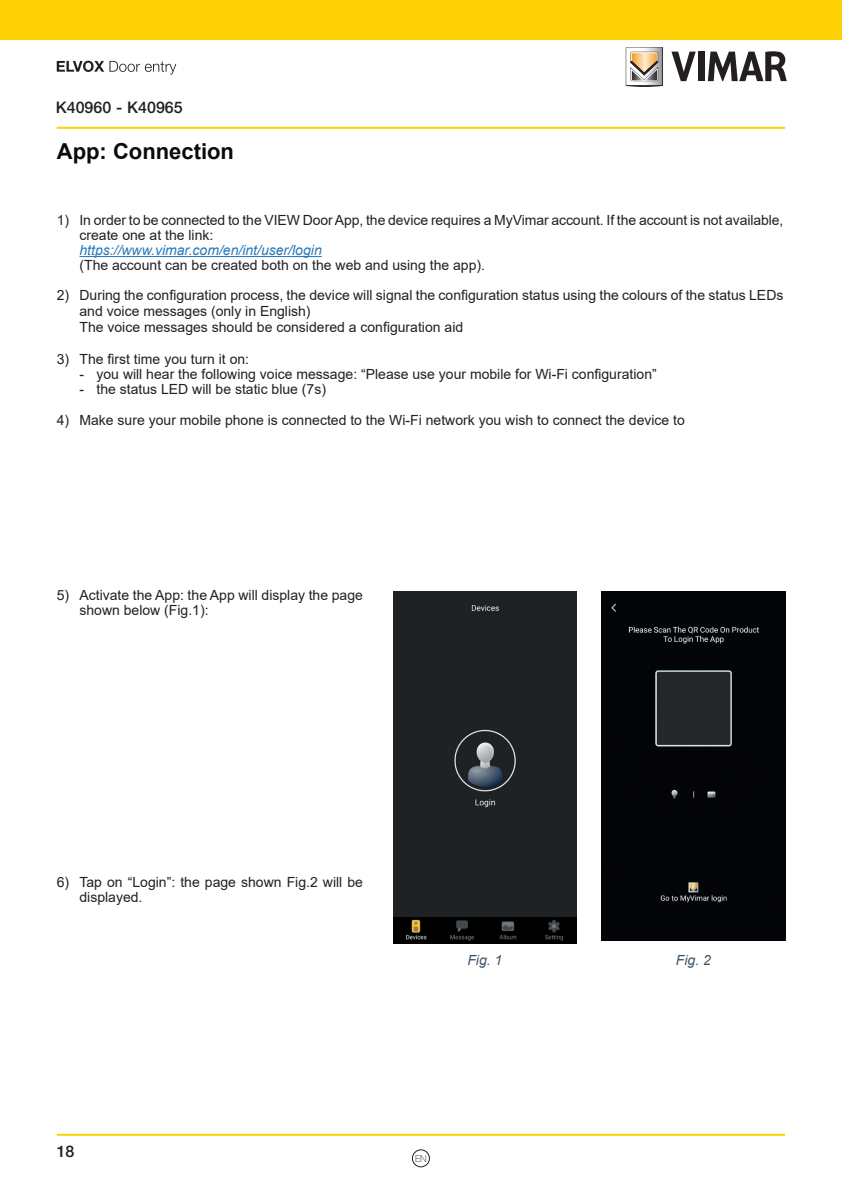
<style>
.page{position:relative;width:842px;height:1191px;background:#fff}
.page>*{position:absolute;margin:0;border:0;box-sizing:border-box;transform-origin:0 0}
.t1{font:700 22px "Arial";color:#090b0e}
.t2{font:500 16px "Helvetica Neue LT Std";color:#231f20}
.t3{font:14px/15.2px "Arial";color:#231f20}
.t4{font:italic 14px "Arial";color:#2778b9}
.t5{font:italic 14px "Arial";color:#405469}
.t6{font:100 9.6px "Helvetica Neue LT Std";color:#231f20}
</style>
<div class="page">
<div style="left:412px;top:1149px;width:18px;height:18px;border:1px solid #231f20;border-radius:50%"></div>
<svg style="left:57px;top:61px;width:119px;height:14px"></svg>
<hr style="left:57px;top:127px;width:728px;height:2px;background:#fed105">
<div style="left:0;top:0;width:842px;height:40px;background:#fed105"></div>
<hr style="left:57px;top:1133px;width:728px;height:2px;background:#fed105">
<svg style="left:626px;top:47px;width:37px;height:40px"></svg>
<svg style="left:671px;top:52px;width:25px;height:29px"></svg>
<div style="left:698px;top:52px;width:6px;height:29px;background:#231f20"></div>
<svg style="left:708px;top:51px;width:79px;height:30px"></svg>
<img style="left:393px;top:591px;width:184px;height:352px">
<img style="left:602px;top:591px;width:183px;height:349px">
<hr style="left:80px;top:256px;width:242px;height:1px;background:#2778b9">
<p class="t2" style="left:56px;top:97px;width:128px">K40960 - K40965</p>
<h1 class="t1" style="left:57px;top:136px;width:179px">App: Connection</h1>
<p class="t3" style="left:80px;top:212px;width:705px;text-indent:-23px">1) In order to be connected to the VIEW DoorApp, the device requires a MyVimar account. If the account is not available, create one at the link:</p>
<p class="t4" style="left:80px;top:241px;width:244px">https://www.vimar.com/en/int/user/login</p>
<p class="t3" style="left:80px;top:257px;width:407px">(The account can be created both on the web and using the app).</p>
<p class="t3" style="left:80px;top:288px;width:705px;text-indent:-23px">2) During the configuration process, the device will signal the configuration status using the colours of the status LEDs and voice messages (only in English)</p>
<p class="t3" style="left:80px;top:320px;width:385px">The voice messages should be considered a configuration aid</p>
<p class="t3" style="left:57px;top:351px;width:194px">3) The first time you turn it on:</p>
<p class="t3" style="left:80px;top:367px;width:579px">- you will hear the following voice message: “Please use your mobile for Wi-Fi configuration”</p>
<p class="t3" style="left:80px;top:382px;width:248px">- the status LED will be static blue (7s)</p>
<p class="t3" style="left:57px;top:412px;width:630px">4) Make sure your mobile phone is connected to the Wi-Fi network you wish to connect the device to</p>
<p class="t3" style="left:79px;top:587px;width:285px;text-indent:-23px">5) Activate the App: the App will display the page shown below (Fig.1):</p>
<p class="t3" style="left:79px;top:874px;width:285px;text-indent:-23px">6) Tap on “Login”: the page shown Fig.2 will be displayed.</p>
<p class="t5" style="left:467px;top:951px;width:37px">Fig. 1</p>
<p class="t2" style="left:57px;top:1141px;width:19px">18</p>
<p class="t6" style="left:415px;top:1153px;width:13px">EN</p>
<p class="t5" style="left:676px;top:950px;width:37px">Fig. 2</p>
</div>
